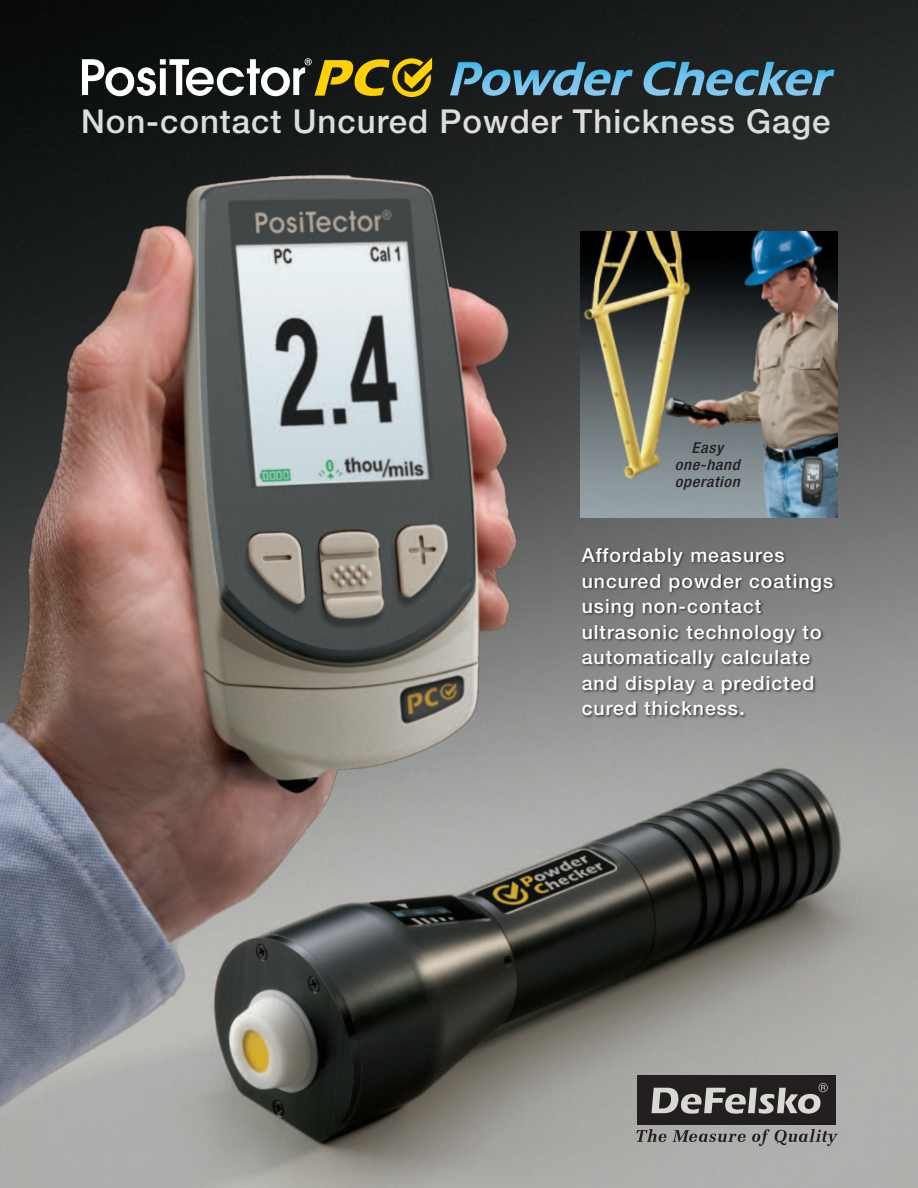
<style>
.page{position:relative;width:918px;height:1188px;background:#fff}
.page>*{position:absolute;margin:0;border:0;box-sizing:border-box;transform-origin:0 0}
.t1{font:500 33px "Helvetica Neue";letter-spacing:.03em;color:#dcdddf}
.t2{font:500 19.5px/25.5px "Helvetica Neue";letter-spacing:.05em;color:#fff}
.t3{font:italic 500 condensed 15px/17.2px "Helvetica Neue";letter-spacing:.04em;color:#231f20;text-align:center;scale:1.1 1}
.s1{font-size:21px}
</style>
<div class="page">
<img style="left:0;top:0;width:918px;height:1188px">
<img style="left:564px;top:536px;width:313px;height:205px">
<img style="left:580px;top:232px;width:257px;height:286px">
<img style="left:0;top:149px;width:536px;height:969px">
<svg style="left:636px;top:1129px;width:30px;height:13px"></svg>
<svg style="left:673px;top:1130px;width:73px;height:12px"></svg>
<svg style="left:752px;top:1129px;width:86px;height:17px"></svg>
<div style="left:638px;top:1075px;width:198px;height:49px;background:#231f20"></div>
<svg style="left:652px;top:1083px;width:176px;height:31px"></svg>
<svg style="left:82px;top:58px;width:350px;height:39px"></svg>
<img style="left:450px;top:62px;width:33px;height:33px">
<img style="left:482px;top:70px;width:29px;height:26px">
<img style="left:513px;top:70px;width:40px;height:25px">
<img style="left:553px;top:62px;width:33px;height:34px">
<img style="left:584px;top:70px;width:49px;height:26px">
<img style="left:643px;top:61px;width:33px;height:35px">
<img style="left:673px;top:62px;width:32px;height:33px">
<img style="left:706px;top:70px;width:27px;height:26px">
<img style="left:735px;top:70px;width:24px;height:26px">
<img style="left:758px;top:62px;width:31px;height:33px">
<img style="left:785px;top:70px;width:49px;height:26px">
<svg style="left:449px;top:103px;width:35px;height:5px"></svg>
<svg style="left:551px;top:103px;width:36px;height:5px"></svg>
<svg style="left:757px;top:103px;width:34px;height:5px"></svg>
<h1 class="t1" style="left:81px;top:94px;width:751px">Non-contact Uncured Powder Thickness Gage</h1>
<p class="t3" style="left:675px;top:440px;width:60px">Easy one-hand operation</p>
<p class="t2" style="left:582px;top:542px;width:253px">Affordably measures uncured powder coatings using non-contact ultrasonic technology to automatically calculate and display a predicted cured thickness<span class="s1">.</span></p>
</div>
